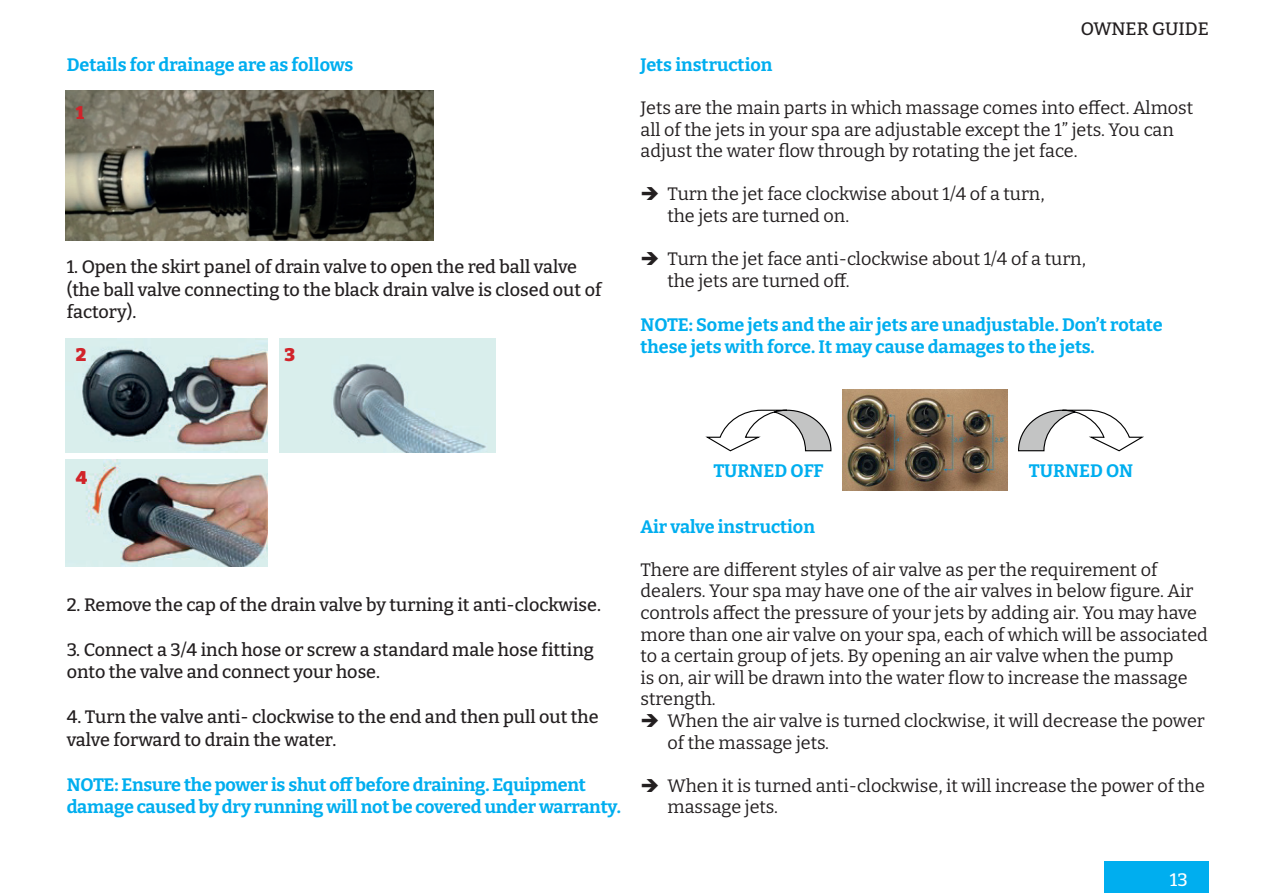
<style>
.page{position:relative;width:1263px;height:893px;background:#fff}
.page>*{position:absolute;margin:0;border:0;box-sizing:border-box;transform-origin:0 0}
.t1{font:18px/21.6px "Bitter";color:#231f20}
.t2{font:500 18px/22.5px "Bitter";color:#231f20}
.t3{font:700 18px/22.5px "Bitter";letter-spacing:-.01em;color:#00aeef}
.t4{font:900 18px "Bitter";color:#d1232a}
.t5{font:500 18px "Bitter";color:#fff}
</style>
<div class="page">
<div style="left:1104px;top:861px;width:105px;height:32px;background:#00aeef"></div>
<img style="left:842px;top:390px;width:166px;height:101px">
<svg style="left:1018px;top:410px;width:126px;height:41px"></svg>
<svg style="left:705px;top:410px;width:126px;height:41px"></svg>
<img style="left:65px;top:90px;width:368px;height:150px">
<img style="left:65px;top:338px;width:203px;height:114px">
<img style="left:279px;top:338px;width:216px;height:114px">
<img style="left:65px;top:460px;width:203px;height:106px">
<p class="t3" style="left:67px;top:53px;width:288px">Details for drainage are as follows</p>
<p class="t4" style="left:76px;top:105px;width:10px">1</p>
<p class="t2" style="left:67px;top:255px;width:536px">1. Open the skirt panel of drain valve to open the red ball valve (the ball valve connecting to the black drain valve is closed out of factory).</p>
<p class="t4" style="left:76px;top:347px;width:12px">2</p>
<p class="t4" style="left:285px;top:347px;width:12px">3</p>
<p class="t2" style="left:1081px;top:19px;width:130px">OWNER GUIDE</p>
<p class="t3" style="left:640px;top:53px;width:133px">Jets instruction</p>
<p class="t1" style="left:640px;top:97px;width:554px">Jets are the main parts in which massage comes into effect. Almost all of the jets in your spa are adjustable except the 1” jets. You can adjust the water flow through by rotating the jet face.</p>
<p class="t1" style="left:667px;top:183px;width:379px">Turn the jet face clockwise about 1/4 of a turn, the jets are turned on.</p>
<p class="t1" style="left:667px;top:248px;width:420px">Turn the jet face anti-clockwise about 1/4 of a turn, the jets are turned off.</p>
<p class="t3" style="left:640px;top:313px;width:524px">NOTE: Some jets and the air jets are unadjustable. Don’t rotate these jets with force. It may cause damages to the jets.</p>
<p class="t4" style="left:76px;top:469px;width:13px">4</p>
<p class="t2" style="left:67px;top:593px;width:536px">2. Remove the cap of the drain valve by turning it anti-clockwise.</p>
<p class="t2" style="left:67px;top:638px;width:529px">3. Connect a 3/4 inch hose or screw a standard male hose fitting onto the valve and connect your hose.</p>
<p class="t2" style="left:67px;top:705px;width:533px">4. Turn the valve anti- clockwise to the end and then pull out the valve forward to drain the water.</p>
<p class="t3" style="left:67px;top:773px;width:556px">NOTE: Ensure the power is shut off before draining. Equipment damage caused by dry running will not be covered under warranty.</p>
<p class="t3" style="left:713px;top:460px;width:112px">TURNED OFF</p>
<p class="t3" style="left:1029px;top:460px;width:106px">TURNED ON</p>
<p class="t3" style="left:640px;top:515px;width:176px">Air valve instruction</p>
<p class="t1" style="left:640px;top:558px;width:569px">There are different styles of air valve as per the requirement of dealers. Your spa may have one of the air valves in below figure. Air controls affect the pressure of your jets by adding air. You may have more than one air valve on your spa, each of which will be associated to a certain group of jets. By opening an air valve when the pump<br>is on, air will be drawn into the water flow to increase the massage strength.</p>
<p class="t1" style="left:667px;top:709px;width:539px">When the air valve is turned clockwise, it will decrease the power of the massage jets.</p>
<p class="t1" style="left:667px;top:774px;width:539px">When it is turned anti-clockwise, it will increase the power of the massage jets.</p>
<p class="t5" style="left:1170px;top:870px;width:19px">13</p>
</div>
